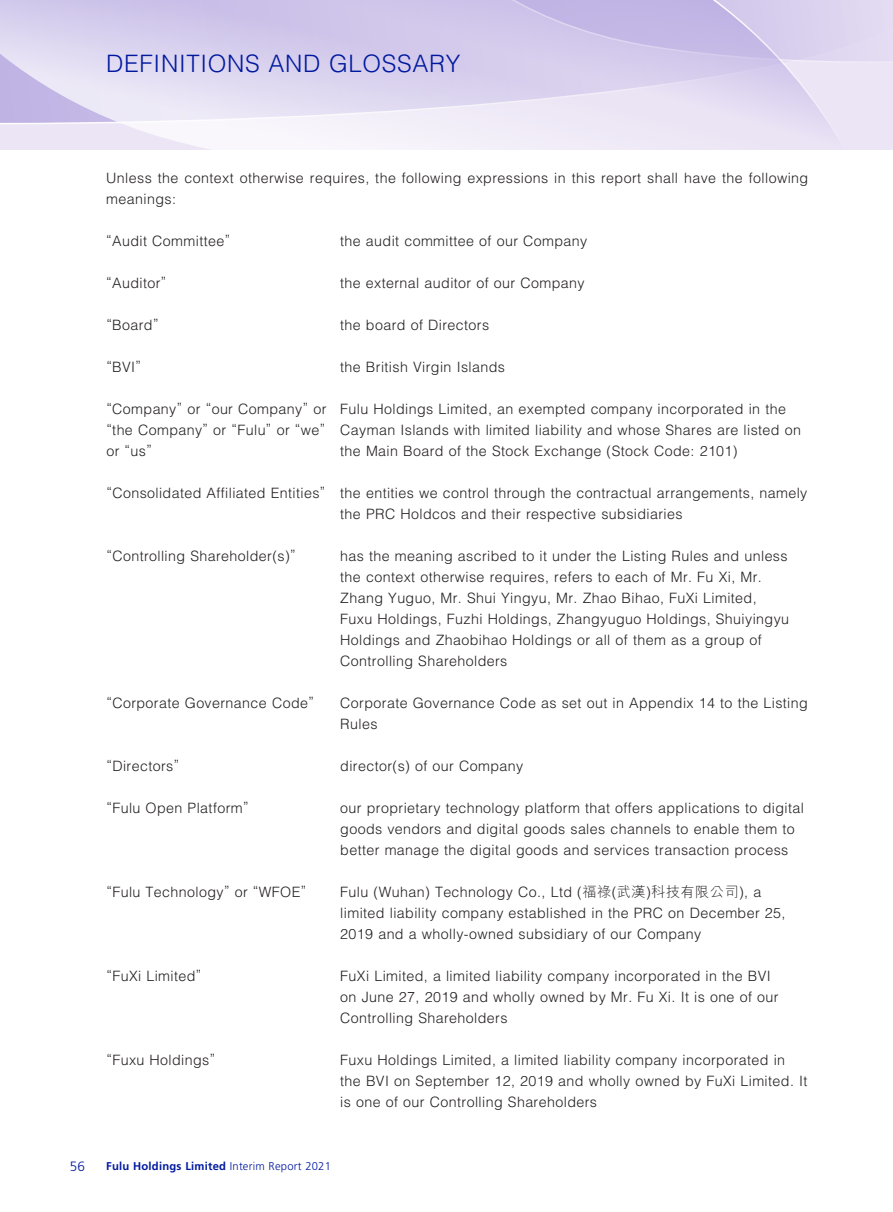
<style>
.page{position:relative;width:893px;height:1212px;background:#fff}
.page>*{position:absolute;margin:0;border:0;box-sizing:border-box;transform-origin:0 0}
.t1{font:300 24px "Helvetica LT Std";letter-spacing:.03em;color:#00199f}
.t2{font:300 14.25px/21px "Helvetica LT Std";letter-spacing:.03em;color:#231f20}
.t3{font:300 13.5px "Frutiger LT Std";color:#00199f}
.t4{font:700 11.25px "Frutiger LT Std";letter-spacing:.02em;color:#00199f}
.s1{font-family:"M Hei HK"}
.s2{font-weight:300}
</style>
<div class="page">
<svg style="left:0;top:0;width:893px;height:150px;background:#e1daf1"></svg>
<svg style="left:439px;top:0;width:454px;height:68px;background:#d1c7eb"></svg>
<h1 class="t1" style="left:106px;top:49px;width:356px">DEFINITIONS AND GLOSSARY</h1>
<p class="t2" style="left:106px;top:167px;width:703px">Unless the context otherwise requires, the following expressions in this report shall have the following meanings:</p>
<p class="t2" style="left:106px;top:230px;width:125px">“Audit Committee”</p>
<p class="t2" style="left:340px;top:230px;width:249px">the audit committee of our Company</p>
<p class="t2" style="left:106px;top:272px;width:62px">“Auditor”</p>
<p class="t2" style="left:340px;top:272px;width:246px">the external auditor of our Company</p>
<p class="t2" style="left:106px;top:314px;width:54px">“Board”</p>
<p class="t2" style="left:340px;top:314px;width:150px">the board of Directors</p>
<p class="t2" style="left:106px;top:356px;width:36px">“BVI”</p>
<p class="t2" style="left:340px;top:356px;width:166px">the British Virgin Islands</p>
<p class="t2" style="left:106px;top:398px;width:222px;text-align:justify">“Company” or “our Company” or “the Company” or “Fulu” or “we” or “us”</p>
<p class="t2" style="left:340px;top:398px;width:462px">Fulu Holdings Limited, an exempted company incorporated in the<br>Cayman Islands with limited liability and whose Shares are listed on the Main Board of the Stock Exchange (Stock Code: 2101)</p>
<p class="t2" style="left:340px;top:482px;width:469px;text-indent:-234px">“Consolidated Affiliated Entities” the entities we control through the contractual arrangements, namely the PRC Holdcos and their respective subsidiaries</p>
<p class="t2" style="left:106px;top:545px;width:191px">“Controlling Shareholder(s)”</p>
<p class="t2" style="left:340px;top:545px;width:450px">has the meaning ascribed to it under the Listing Rules and unless the context otherwise requires, refers to each of Mr. Fu Xi, Mr.<br>Zhang Yuguo, Mr. Shui Yingyu, Mr. Zhao Bihao, FuXi Limited, Fuxu Holdings, Fuzhi Holdings, Zhangyuguo Holdings, Shuiyingyu Holdings and Zhaobihao Holdings or all of them as a group of Controlling Shareholders</p>
<p class="t2" style="left:106px;top:692px;width:209px">“Corporate Governance Code”</p>
<p class="t2" style="left:340px;top:692px;width:469px">Corporate Governance Code as set out in Appendix 14 to the Listing<br>Rules</p>
<p class="t2" style="left:106px;top:755px;width:74px">“Directors”</p>
<p class="t2" style="left:340px;top:755px;width:184px">director(s) of our Company</p>
<p class="t2" style="left:106px;top:797px;width:144px">“Fulu Open Platform”</p>
<p class="t2" style="left:340px;top:797px;width:465px">our proprietary technology platform that offers applications to digital goods vendors and digital goods sales channels to enable them to better manage the digital goods and services transaction process</p>
<p class="t2" style="left:106px;top:881px;width:201px">“Fulu Technology” or “WFOE”</p>
<p class="t2" style="left:340px;top:881px;width:447px">Fulu (Wuhan) Technology Co., Ltd (<span class="s1">福祿</span>(<span class="s1">武漢</span>)<span class="s1">科技有限公司</span>), a limited liability company established in the PRC on December 25,<br>2019 and a wholly-owned subsidiary of our Company</p>
<p class="t2" style="left:106px;top:965px;width:97px">“FuXi Limited”</p>
<p class="t2" style="left:340px;top:965px;width:440px">FuXi Limited, a limited liability company incorporated in the BVI on June 27, 2019 and wholly owned by Mr. Fu Xi. It is one of our<br>Controlling Shareholders</p>
<p class="t2" style="left:106px;top:1049px;width:110px">“Fuxu Holdings”</p>
<p class="t2" style="left:340px;top:1049px;width:469px">Fuxu Holdings Limited, a limited liability company incorporated in the BVI on September 12, 2019 and wholly owned by FuXi Limited. It is one of our Controlling Shareholders</p>
<p class="t3" style="left:70px;top:1159px;width:17px">56</p>
<p class="t4" style="left:106px;top:1160px;width:226px">Fulu Holdings Limited <span class="s2">Interim Report 2021</span></p>
</div>
